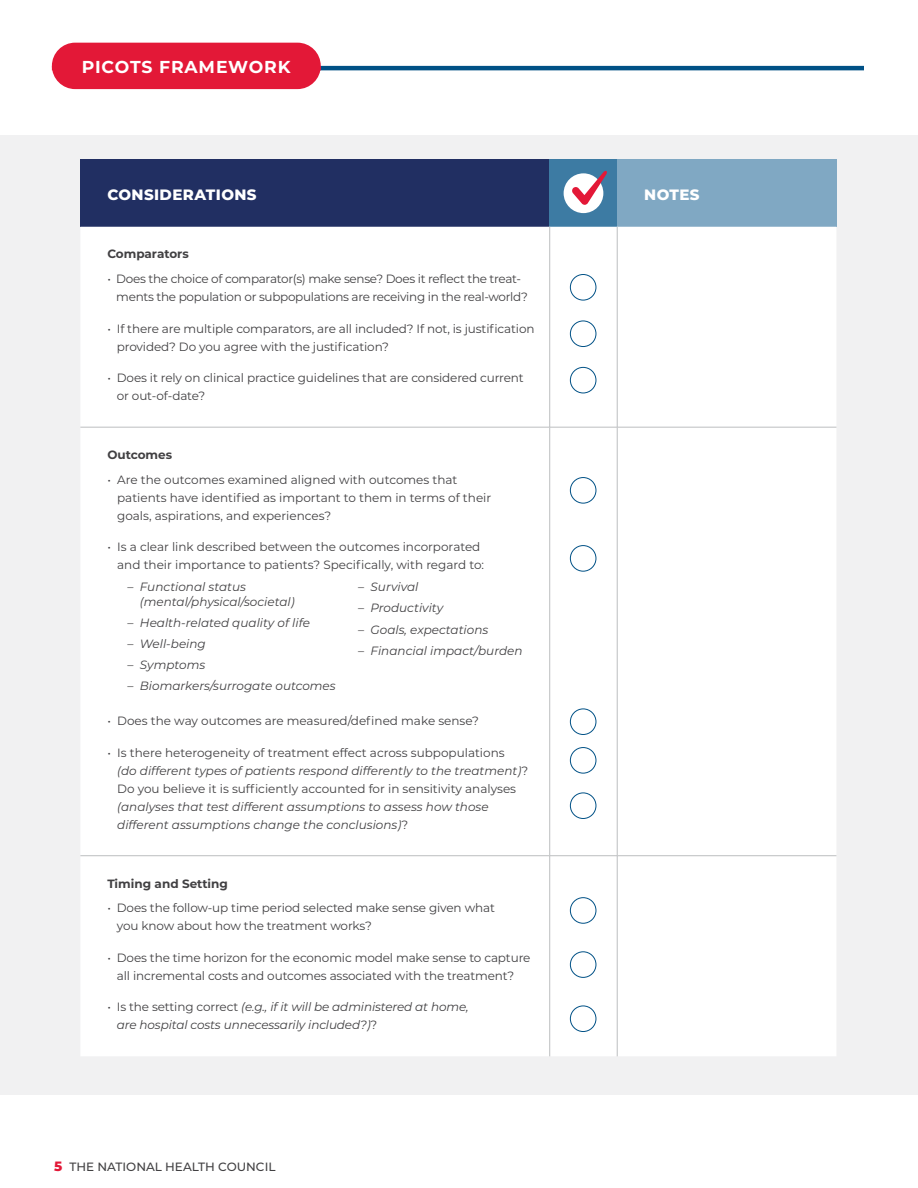
<style>
.page{position:relative;width:918px;height:1188px;background:#fff}
.page>*{position:absolute;margin:0;border:0;box-sizing:border-box;transform-origin:0 0}
.t1{font:700 17.25px "Montserrat";letter-spacing:.05em;color:#fff}
.t2{font:800 15px "Montserrat";letter-spacing:.025em;color:#fff}
.t3{font:12px/18px "Montserrat";letter-spacing:-.01em;color:#414042}
.t4{font:italic 12px/18px "Montserrat";color:#414042}
.t5{font:700 12px "Montserrat";color:#414042}
.t6{font:500 12px "Montserrat";color:#414042}
.s1{font-style:italic}
.s2{font-style:normal}
.s3{font-weight:800;font-size:13.5px;color:#e31837}
</style>
<div class="page">
<div style="left:0;top:135px;width:918px;height:959px;background:#f1f1f2"></div>
<hr style="left:189px;top:66px;width:675px;height:4px;background:#005186">
<div style="left:52px;top:43px;width:269px;height:46px;background:#e31837;border-radius:23px"></div>
<div style="left:80px;top:159px;width:470px;height:68px;background:#212f62"></div>
<div style="left:550px;top:159px;width:67px;height:68px;background:#3d7ba3"></div>
<div style="left:617px;top:159px;width:219px;height:68px;background:#80a8c3"></div>
<div style="left:81px;top:227px;width:755px;height:829px;background:#fff"></div>
<hr style="left:550px;top:427px;width:67px;height:1px;background:#bcbec0">
<hr style="left:549px;top:227px;width:1px;height:200px;background:#bcbec0">
<hr style="left:80px;top:427px;width:470px;height:1px;background:#bcbec0">
<hr style="left:549px;top:427px;width:1px;height:429px;background:#bcbec0">
<hr style="left:617px;top:227px;width:1px;height:200px;background:#bcbec0">
<hr style="left:617px;top:427px;width:219px;height:1px;background:#bcbec0">
<hr style="left:617px;top:427px;width:1px;height:429px;background:#bcbec0">
<hr style="left:80px;top:855px;width:470px;height:1px;background:#bcbec0">
<hr style="left:550px;top:855px;width:67px;height:1px;background:#bcbec0">
<hr style="left:549px;top:856px;width:1px;height:200px;background:#bcbec0">
<hr style="left:617px;top:855px;width:219px;height:1px;background:#bcbec0">
<hr style="left:617px;top:856px;width:1px;height:200px;background:#bcbec0">
<div style="left:564px;top:173px;width:39px;height:40px;background:#fff;border-radius:50%"></div>
<svg style="left:572px;top:170px;width:35px;height:35px"></svg>
<div style="left:570px;top:274px;width:26px;height:26px;border:1px solid #005186;border-radius:50%"></div>
<div style="left:570px;top:477px;width:26px;height:26px;border:1px solid #005186;border-radius:50%"></div>
<div style="left:570px;top:321px;width:26px;height:26px;border:1px solid #005186;border-radius:50%"></div>
<div style="left:570px;top:545px;width:26px;height:26px;border:1px solid #005186;border-radius:50%"></div>
<div style="left:570px;top:367px;width:26px;height:26px;border:1px solid #005186;border-radius:50%"></div>
<div style="left:570px;top:709px;width:26px;height:26px;border:1px solid #005186;border-radius:50%"></div>
<div style="left:570px;top:897px;width:26px;height:26px;border:1px solid #005186;border-radius:50%"></div>
<div style="left:570px;top:747px;width:26px;height:26px;border:1px solid #005186;border-radius:50%"></div>
<div style="left:570px;top:952px;width:26px;height:26px;border:1px solid #005186;border-radius:50%"></div>
<div style="left:570px;top:793px;width:26px;height:26px;border:1px solid #005186;border-radius:50%"></div>
<div style="left:570px;top:1006px;width:26px;height:26px;border:1px solid #005186;border-radius:50%"></div>
<h1 class="t1" style="left:82px;top:54px;width:210px">PICOTS FRAMEWORK</h1>
<p class="t2" style="left:107px;top:184px;width:151px">CONSIDERATIONS</p>
<p class="t2" style="left:644px;top:184px;width:57px">NOTES</p>
<p class="t5" style="left:107px;top:246px;width:83px">Comparators</p>
<p class="t3" style="left:116px;top:269px;width:413px;text-indent:-9px">• Does the choice of comparator(s) make sense? Does it reflect the treat&shy;ments the population or subpopulations are receiving in the real-world?</p>
<p class="t3" style="left:117px;top:319px;width:419px;text-indent:-9px">• If there are multiple comparators, are all included? If not, is justification provided? Do you agree with the justification?</p>
<p class="t3" style="left:117px;top:368px;width:408px;text-indent:-9px">• Does it rely on clinical practice guidelines that are considered current or out-of-date?</p>
<p class="t5" style="left:107px;top:446px;width:66px">Outcomes</p>
<p class="t3" style="left:117px;top:470px;width:376px;text-indent:-10px">• Are the outcomes examined aligned with outcomes that patients have identified as important to them in terms of their goals, aspirations, and experiences?</p>
<p class="t3" style="left:117px;top:538px;width:369px;text-indent:-10px">• Is a clear link described between the outcomes incorporated and their importance to patients? Specifically, with regard to:</p>
<p class="t4" style="left:140px;top:578px;width:156px;line-height:15px;text-indent:-12px">– Functional status (mental/physical/societal)</p>
<p class="t4" style="left:128px;top:613px;width:184px">– Health-related quality of life</p>
<p class="t4" style="left:128px;top:634px;width:80px">– Well-being</p>
<p class="t4" style="left:128px;top:656px;width:79px">– Symptoms</p>
<p class="t4" style="left:128px;top:677px;width:210px">– Biomarkers/surrogate outcomes</p>
<p class="t3" style="left:107px;top:712px;width:373px">• Does the way outcomes are measured/defined make sense?</p>
<p class="t3" style="left:117px;top:743px;width:412px;text-indent:-10px">• Is there heterogeneity of treatment effect across subpopulations<br><span class="s1">(do different types of patients respond differently to the treatment)</span>?<br>Do you believe it is sufficiently accounted for in sensitivity analyses</p>
<p class="t4" style="left:117px;top:797px;width:373px">(analyses that test different assumptions to assess how those different assumptions change the conclusions)<span class="s2">?</span></p>
<p class="t4" style="left:358px;top:578px;width:62px">– Survival</p>
<p class="t4" style="left:358px;top:599px;width:86px">– Productivity</p>
<p class="t4" style="left:358px;top:620px;width:132px">– Goals, expectations</p>
<p class="t4" style="left:358px;top:641px;width:166px">– Financial impact/burden</p>
<p class="t5" style="left:107px;top:875px;width:122px">Timing and Setting</p>
<p class="t3" style="left:117px;top:899px;width:380px;text-indent:-9px">• Does the follow-up time period selected make sense given what you know about how the treatment works?</p>
<p class="t3" style="left:107px;top:948px;width:425px;text-align:center">• Does the time horizon for the economic model make sense to capture all incremental costs and outcomes associated with the treatment?</p>
<p class="t4" style="left:117px;top:998px;width:353px;text-indent:-9px"><span class="s2">• Is the setting correct</span> (e.g., if it will be administered at home, are hospital costs unnecessarily included?)<span class="s2">?</span></p>
<p class="t6" style="left:54px;top:1158px;width:223px"><span class="s3">5</span> THE NATIONAL HEALTH COUNCIL</p>
</div>
